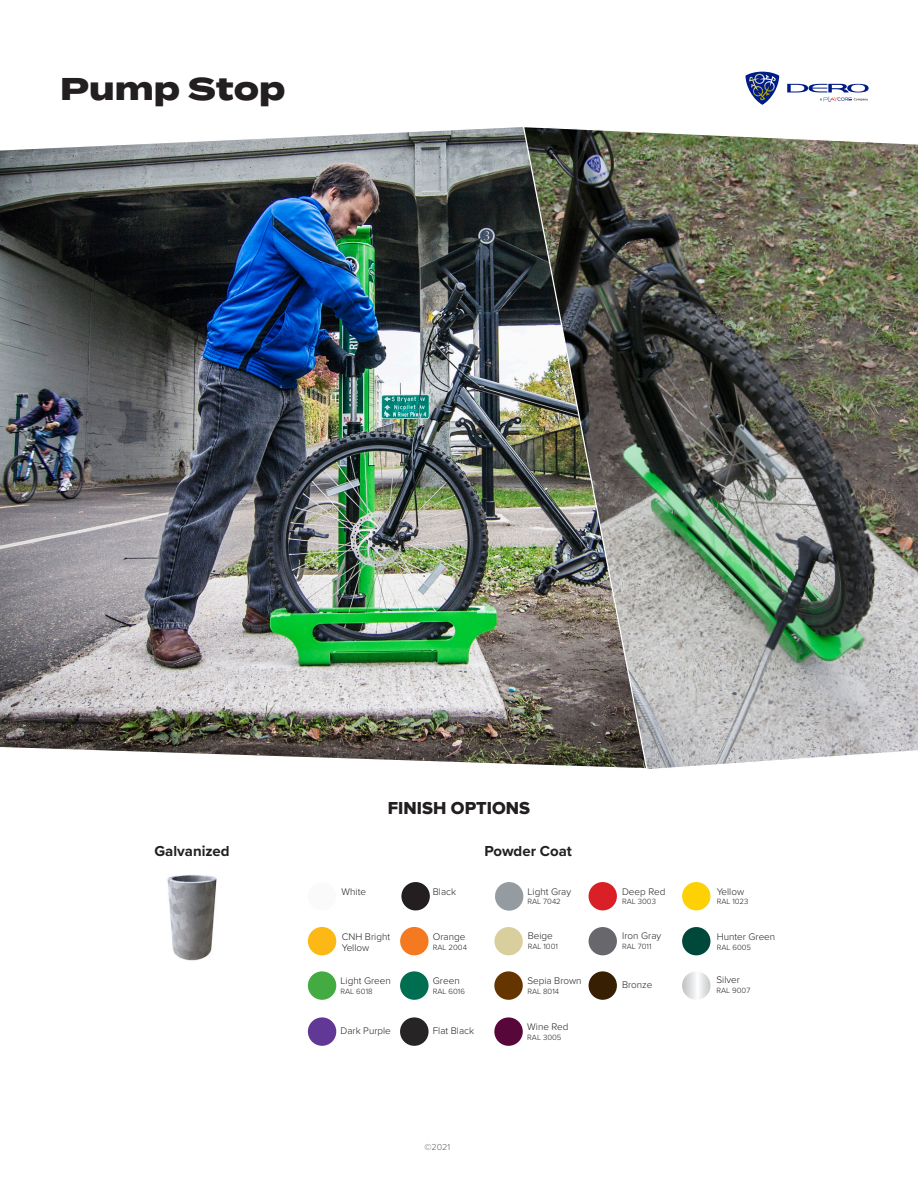
<style>
.page{position:relative;width:918px;height:1188px;background:#fff}
.page>*{position:absolute;margin:0;border:0;box-sizing:border-box;transform-origin:0 0}
.t1{font:800 31.5px "Termina";color:#231f20}
.t2{font:18px "Proxima Nova Extrabld";color:#231f20}
.t3{font:700 15px "Proxima Nova";color:#231f20}
.t4{font:300 9.9px/10.9px "Proxima Nova";color:#231f20}
.t5{font:300 9px "Proxima Nova";color:#636366}
.t6{font:300 7.8px "Proxima Nova";color:#231f20}
</style>
<div class="page">
<img style="left:0;top:127px;width:522px;height:638px">
<img style="left:167px;top:874px;width:50px;height:87px">
<div style="left:308px;top:971px;width:28px;height:29px;background:#44aa42;border-radius:14px"></div>
<div style="left:308px;top:927px;width:28px;height:28px;background:#fcb814;border-radius:14px"></div>
<div style="left:400px;top:927px;width:29px;height:28px;background:#f47921;border-radius:14px"></div>
<div style="left:495px;top:882px;width:28px;height:29px;background:#959ca1;border-radius:14px"></div>
<div style="left:308px;top:1017px;width:28px;height:29px;background:#623896;border-radius:14px"></div>
<div style="left:400px;top:971px;width:29px;height:29px;background:#006e51;border-radius:14px"></div>
<div style="left:400px;top:1017px;width:29px;height:29px;background:#262424;border-radius:14px"></div>
<div style="left:494px;top:971px;width:29px;height:29px;background:#653500;border-radius:14px"></div>
<div style="left:494px;top:1017px;width:29px;height:29px;background:#570739;border-radius:14px"></div>
<div style="left:589px;top:971px;width:28px;height:29px;background:#371f04;border-radius:14px"></div>
<div style="left:494px;top:927px;width:29px;height:28px;background:#d8ce9e;border-radius:14px"></div>
<div style="left:589px;top:927px;width:28px;height:28px;background:#67676c;border-radius:14px"></div>
<div style="left:308px;top:882px;width:28px;height:28px;background:#fafafa;border-radius:14px"></div>
<div style="left:401px;top:882px;width:29px;height:28px;background:#231f20;border-radius:14px"></div>
<div style="left:589px;top:882px;width:28px;height:28px;background:#d92026;border-radius:14px"></div>
<svg style="left:682px;top:972px;width:28px;height:28px"></svg>
<div style="left:682px;top:927px;width:28px;height:28px;background:#004839;border-radius:14px"></div>
<div style="left:682px;top:882px;width:28px;height:28px;background:#fed105;border-radius:14px"></div>
<img style="left:522px;top:127px;width:396px;height:642px">
<svg style="left:746px;top:72px;width:33px;height:33px"></svg>
<svg style="left:787px;top:84px;width:82px;height:18px"></svg>
<p class="t1" style="left:60px;top:66px;width:227px">Pump Stop</p>
<p class="t2" style="left:388px;top:797px;width:144px">FINISH OPTIONS</p>
<p class="t3" style="left:154px;top:840px;width:77px">Galvanized</p>
<p class="t3" style="left:484px;top:840px;width:89px">Powder Coat</p>
<p class="t4" style="left:433px;top:885px;width:25px">Black</p>
<p class="t4" style="left:528px;top:885px;width:45px">Light Gray</p>
<p class="t6" style="left:528px;top:896px;width:35px">RAL 7042</p>
<p class="t4" style="left:342px;top:885px;width:26px">White</p>
<p class="t4" style="left:342px;top:930px;width:50px">CNH Bright<br>Yellow</p>
<p class="t4" style="left:433px;top:930px;width:34px">Orange</p>
<p class="t6" style="left:433px;top:941px;width:36px">RAL 2004</p>
<p class="t4" style="left:341px;top:975px;width:52px">Light Green</p>
<p class="t6" style="left:341px;top:986px;width:34px">RAL 6018</p>
<p class="t4" style="left:433px;top:975px;width:28px">Green</p>
<p class="t6" style="left:433px;top:986px;width:34px">RAL 6016</p>
<p class="t4" style="left:341px;top:1025px;width:52px">Dark Purple</p>
<p class="t4" style="left:433px;top:1025px;width:43px">Flat Black</p>
<p class="t5" style="left:425px;top:1140px;width:27px">©2021</p>
<p class="t4" style="left:528px;top:930px;width:27px">Beige</p>
<p class="t6" style="left:528px;top:941px;width:32px">RAL 1001</p>
<p class="t4" style="left:527px;top:975px;width:56px">Sepia Brown</p>
<p class="t6" style="left:527px;top:986px;width:33px">RAL 8014</p>
<p class="t4" style="left:527px;top:1021px;width:43px">Wine Red</p>
<p class="t6" style="left:527px;top:1032px;width:36px">RAL 3005</p>
<p class="t4" style="left:622px;top:885px;width:45px">Deep Red</p>
<p class="t6" style="left:622px;top:896px;width:35px">RAL 3003</p>
<p class="t4" style="left:622px;top:930px;width:41px">Iron Gray</p>
<p class="t6" style="left:622px;top:941px;width:31px">RAL 7011</p>
<p class="t4" style="left:622px;top:979px;width:32px">Bronze</p>
<p class="t4" style="left:717px;top:885px;width:29px">Yellow</p>
<p class="t6" style="left:717px;top:896px;width:33px">RAL 1023</p>
<p class="t4" style="left:717px;top:930px;width:60px">Hunter Green</p>
<p class="t6" style="left:717px;top:941px;width:36px">RAL 6005</p>
<p class="t4" style="left:716px;top:974px;width:25px">Silver</p>
<p class="t6" style="left:716px;top:984px;width:35px">RAL 9007</p>
</div>
